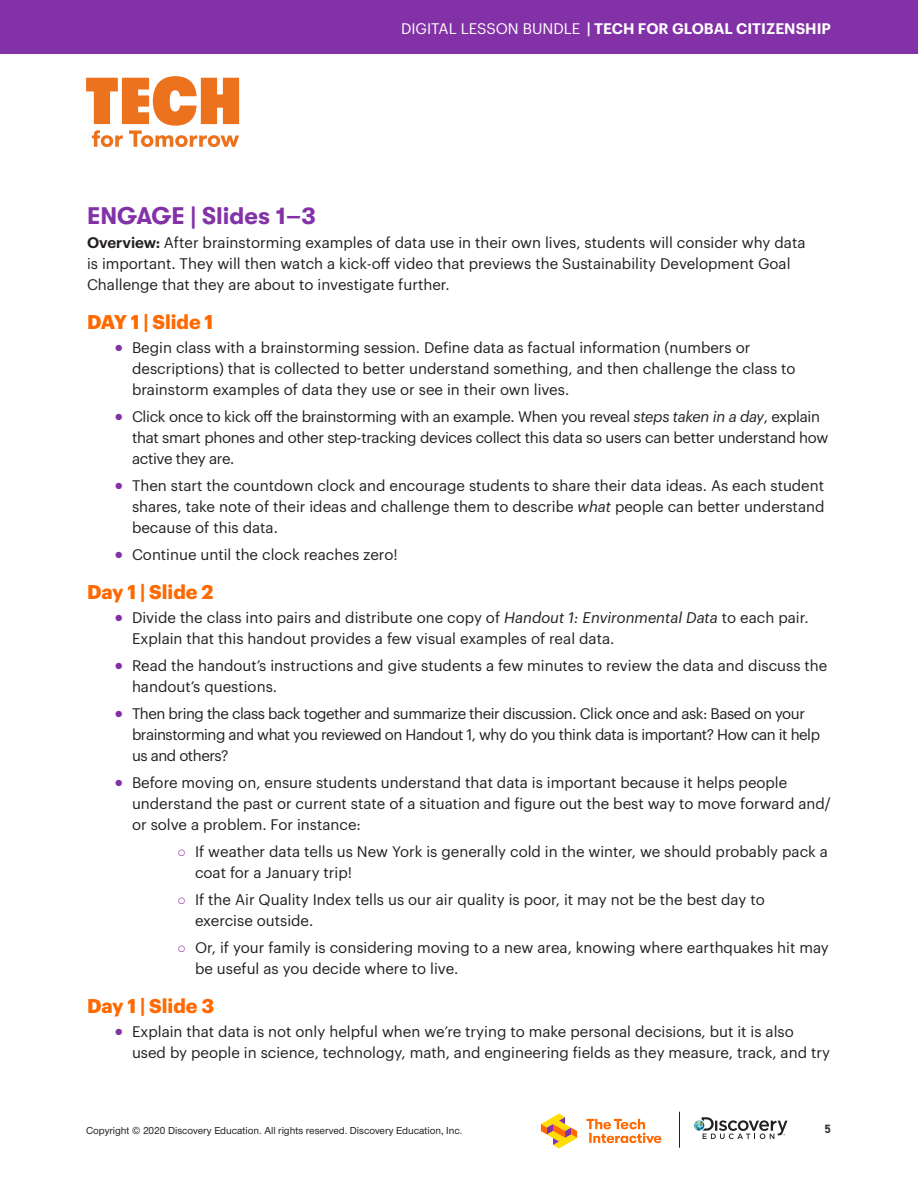
<style>
.page{position:relative;width:918px;height:1188px;background:#fff}
.page>*{position:absolute;margin:0;border:0;box-sizing:border-box;transform-origin:0 0}
.Subhead_1{font:700 24px "GT Walsheim";color:#8331a7}
.Subhead_2{font:700 19.5px "Graphik LC";color:#ff6901}
.Body{font:15px/21px "Graphik LC";color:#231f20}
.Body-2{font:15px/21px "Graphik LC";letter-spacing:-.02em;color:#231f20}
.Body-3{font:15px/21px "Graphik LC";letter-spacing:-.03em;color:#231f20}
.t1{font:600 15px "Graphik LC";color:#fff}
.t2{font:700 12px "DIN2014";color:#343333}
.t3{font:10.5px "UHC Sans";color:#231f20}
.s1{font-weight:400}
.s2{font-weight:600}
.s3{font-family:"Helvetica Neue";font-weight:300;color:#8331a7}
.s4{font-style:italic}
.s5{font-family:"Arial";color:#8331a7}
</style>
<div class="page">
<div style="left:0;top:0;width:918px;height:54px;background:#8331a7"></div>
<svg style="left:694px;top:1117px;width:94px;height:22px"></svg>
<hr style="left:679px;top:1112px;width:1px;height:36px;background:#231f20">
<svg style="left:541px;top:1114px;width:36px;height:34px"></svg>
<svg style="left:586px;top:1119px;width:75px;height:24px"></svg>
<svg style="left:86px;top:76px;width:153px;height:71px"></svg>
<p class="t1" style="left:401px;top:17px;width:432px"><span class="s1">DIGITAL LESSON BUNDLE</span> | TECH FOR GLOBAL CITIZENSHIP</p>
<p class="Subhead_1" style="left:87px;top:202px;width:230px">ENGAGE | Slides 1–3</p>
<p class="Body" style="left:87px;top:231px;width:720px"><span class="s2">Overview:</span> After brainstorming examples of data use in their own lives, students will consider why data is important. They will then watch a kick-off video that previews the Sustainability Development Goal<br>Challenge that they are about to investigate further.</p>
<p class="Subhead_2" style="left:87px;top:307px;width:128px">DAY 1 | Slide 1</p>
<p class="Body" style="left:132px;top:336px;width:665px;text-indent:-18px"><span class="s3">●</span> Begin class with a brainstorming session. Define data as factual information (numbers or descriptions) that is collected to better understand something, and then challenge the class to brainstorm examples of data they use or see in their own lives.</p>
<p class="Body-2" style="left:132px;top:405px;width:698px;text-indent:-18px"><span class="s3">●</span> Click once to kick off the brainstorming with an example. When you reveal <span class="s4">steps taken in a day</span>, explain that smart phones and other step-tracking devices collect this data so users can better understand how active they are.</p>
<p class="Body" style="left:132px;top:474px;width:694px;text-align:justify;text-indent:-18px"><span class="s3">●</span> Then start the countdown clock and encourage students to share their data ideas. As each student shares, take note of their ideas and challenge them to describe <span class="s4">what</span> people can better understand because of this data.</p>
<p class="Body" style="left:114px;top:543px;width:285px"><span class="s3">●</span> Continue until the clock reaches zero!</p>
<p class="Subhead_2" style="left:87px;top:577px;width:128px">Day 1 | Slide 2</p>
<p class="Body" style="left:132px;top:606px;width:678px;text-indent:-18px"><span class="s3">●</span> Divide the class into pairs and distribute one copy of <span class="s4">Handout 1: Environmental Data</span> to each pair.<br>Explain that this handout provides a few visual examples of real data.</p>
<p class="Body" style="left:132px;top:654px;width:697px;text-indent:-18px"><span class="s3">●</span> Read the handout’s instructions and give students a few minutes to review the data and discuss the handout’s questions.</p>
<p class="Body-3" style="left:132px;top:702px;width:690px;text-indent:-18px"><span class="s3">●</span> Then bring the class back together and summarize their discussion. Click once and ask: Based on your brainstorming and what you reviewed on Handout 1, why do you think data is important? How can it help us and others?</p>
<p class="Body" style="left:132px;top:771px;width:700px;text-indent:-18px"><span class="s3">●</span> Before moving on, ensure students understand that data is important because it helps people understand the past or current state of a situation and figure out the best way to move forward and/ or solve a problem. For instance:</p>
<p class="Body" style="left:195px;top:840px;width:635px;text-indent:-18px"><span class="s5">○</span> If weather data tells us New York is generally cold in the winter, we should probably pack a coat for a January trip!</p>
<p class="Body" style="left:195px;top:888px;width:571px;text-indent:-18px"><span class="s5">○</span> If the Air Quality Index tells us our air quality is poor, it may not be the best day to exercise outside.</p>
<p class="Body" style="left:195px;top:936px;width:635px;text-indent:-18px"><span class="s5">○</span> Or, if your family is considering moving to a new area, knowing where earthquakes hit may be useful as you decide where to live.</p>
<p class="Subhead_2" style="left:87px;top:991px;width:129px">Day 1 | Slide 3</p>
<p class="Body" style="left:132px;top:1020px;width:700px;text-indent:-18px"><span class="s3">●</span> Explain that data is not only helpful when we’re trying to make personal decisions, but it is also used by people in science, technology, math, and engineering fields as they measure, track, and try</p>
<p class="t3" style="left:86px;top:1123px;width:378px">Copyright © 2020 Discovery Education. All rights reserved. Discovery Education, Inc.</p>
<p class="t2" style="left:825px;top:1121px;width:8px">5</p>
</div>
